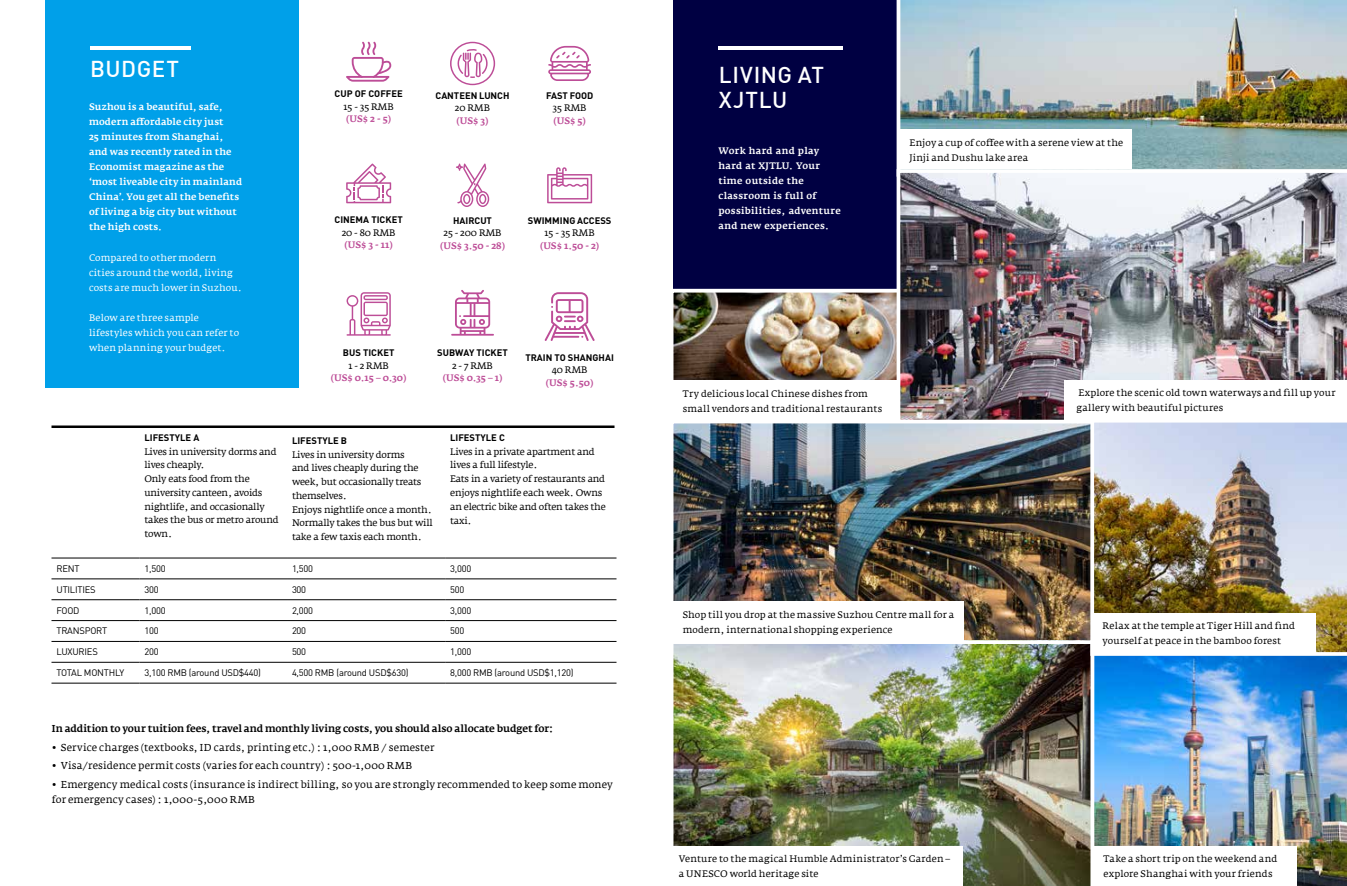
<style>
.page{position:relative;width:1347px;height:886px;background:#fff}
.page>*{position:absolute;margin:0;border:0;box-sizing:border-box;transform-origin:0 0}
.t1{font:500 22.5px/25px "DIN";letter-spacing:.025em;color:#fff}
.t2{font:10px/15px "Fedra Serif A";letter-spacing:.015em;color:#000}
.t3{font:500 10px "Fedra Serif A";letter-spacing:-.01em;color:#000}
.t4{font:9.38px/13.8px "Fedra Serif A";letter-spacing:-.025em;color:#000}
.t5{font:9.38px/15px "Fedra Serif A";letter-spacing:.015em;color:#000}
.t6{font:500 9.38px/15px "Fedra Serif A";letter-spacing:.025em;color:#fff}
.t7{font:9.38px/15px "Fedra Serif A";letter-spacing:-.005em;color:#000}
.t8{font:9.38px "DIN";letter-spacing:-.025em;color:#000}
.t9{font:9.38px/15px "Fedra Serif A";letter-spacing:.01em;color:#fff}
.t10{font:700 9.38px "DIN";color:#000}
.t11{font:500 9.38px "Fedra Serif A";color:#bd4d97}
</style>
<div class="page">
<img style="left:1096px;top:658px;width:250px;height:228px">
<img style="left:673px;top:646px;width:423px;height:240px">
<div style="left:45px;top:0;width:253px;height:387px;background:#00a0e9"></div>
<hr style="left:90px;top:46px;width:101px;height:4px;background:#fff">
<svg style="left:346px;top:42px;width:45px;height:40px"></svg>
<svg style="left:548px;top:46px;width:43px;height:35px"></svg>
<svg style="left:450px;top:42px;width:45px;height:43px"></svg>
<svg style="left:346px;top:163px;width:45px;height:40px"></svg>
<svg style="left:456px;top:163px;width:33px;height:44px"></svg>
<svg style="left:547px;top:167px;width:45px;height:36px"></svg>
<svg style="left:346px;top:292px;width:45px;height:44px"></svg>
<svg style="left:544px;top:292px;width:51px;height:49px"></svg>
<svg style="left:451px;top:290px;width:43px;height:46px"></svg>
<div style="left:673px;top:0;width:227px;height:306px;background:#000042"></div>
<hr style="left:718px;top:46px;width:124px;height:4px;background:#fff">
<img style="left:896px;top:0;width:450px;height:167px">
<img style="left:673px;top:288px;width:221px;height:92px">
<img style="left:894px;top:167px;width:452px;height:251px">
<img style="left:819px;top:418px;width:269px;height:228px">
<img style="left:1088px;top:422px;width:258px;height:236px">
<div style="left:900px;top:129px;width:232px;height:40px;background:#fff"></div>
<div style="left:1064px;top:380px;width:282px;height:42px;background:#fff"></div>
<div style="left:673px;top:601px;width:291px;height:40px;background:#fff"></div>
<div style="left:1093px;top:613px;width:222px;height:40px;background:#fff"></div>
<div style="left:673px;top:380px;width:225px;height:42px;background:#fff"></div>
<div style="left:1094px;top:846px;width:202px;height:40px;background:#fff"></div>
<div style="left:672px;top:846px;width:291px;height:40px;background:#fff"></div>
<img style="left:614px;top:341px;width:205px;height:305px">
<svg style="left:51px;top:427px;width:565px;height:256px"></svg>
<hr style="left:51px;top:558px;width:88px;height:1px;background:#000">
<hr style="left:139px;top:558px;width:148px;height:1px;background:#000">
<hr style="left:287px;top:558px;width:158px;height:1px;background:#000">
<hr style="left:445px;top:558px;width:171px;height:1px;background:#000">
<hr style="left:51px;top:578px;width:88px;height:1px;background:#000">
<hr style="left:139px;top:578px;width:148px;height:1px;background:#000">
<hr style="left:287px;top:578px;width:158px;height:1px;background:#000">
<hr style="left:445px;top:578px;width:171px;height:1px;background:#000">
<hr style="left:51px;top:599px;width:88px;height:1px;background:#000">
<hr style="left:139px;top:599px;width:148px;height:1px;background:#000">
<hr style="left:287px;top:599px;width:158px;height:1px;background:#000">
<hr style="left:445px;top:599px;width:171px;height:1px;background:#000">
<hr style="left:51px;top:620px;width:88px;height:1px;background:#000">
<hr style="left:139px;top:620px;width:148px;height:1px;background:#000">
<hr style="left:287px;top:620px;width:158px;height:1px;background:#000">
<hr style="left:445px;top:620px;width:171px;height:1px;background:#000">
<hr style="left:51px;top:641px;width:88px;height:1px;background:#000">
<hr style="left:139px;top:641px;width:148px;height:1px;background:#000">
<hr style="left:287px;top:641px;width:158px;height:1px;background:#000">
<hr style="left:445px;top:641px;width:171px;height:1px;background:#000">
<hr style="left:51px;top:662px;width:88px;height:1px;background:#000">
<hr style="left:139px;top:662px;width:148px;height:1px;background:#000">
<hr style="left:287px;top:662px;width:158px;height:1px;background:#000">
<hr style="left:445px;top:662px;width:171px;height:1px;background:#000">
<hr style="left:51px;top:683px;width:88px;height:1px;background:#000">
<hr style="left:139px;top:683px;width:148px;height:1px;background:#000">
<hr style="left:287px;top:683px;width:158px;height:1px;background:#000">
<hr style="left:445px;top:683px;width:171px;height:1px;background:#000">
<hr style="left:51px;top:425px;width:563px;height:3px;background:#000">
<h1 class="t1" style="left:90px;top:56px;width:91px">BUDGET</h1>
<p class="t6" style="left:89px;top:99px;width:155px">Suzhou is a beautiful, safe, modern affordable city just<br>25 minutes from Shanghai, and was recently rated in the<br>Economist magazine as the ‘most liveable city in mainland<br>China’. You get all the benefits of living a big city but without the high costs.</p>
<p class="t9" style="left:89px;top:250px;width:154px">Compared to other modern cities around the world, living costs are much lower in Suzhou.</p>
<p class="t9" style="left:89px;top:310px;width:152px">Below are three sample lifestyles which you can refer to when planning your budget.</p>
<p class="t10" style="left:334px;top:88px;width:70px">CUP OF COFFEE</p>
<p class="t7" style="left:343px;top:99px;width:52px">15 - 35 RMB</p>
<p class="t11" style="left:346px;top:113px;width:46px">(US$ 2 - 5)</p>
<p class="t10" style="left:435px;top:89px;width:75px">CANTEEN LUNCH</p>
<p class="t7" style="left:455px;top:100px;width:37px">20 RMB</p>
<p class="t11" style="left:456px;top:115px;width:34px">(US$ 3)</p>
<p class="t10" style="left:546px;top:89px;width:49px">FAST FOOD</p>
<p class="t7" style="left:552px;top:100px;width:36px">35 RMB</p>
<p class="t11" style="left:553px;top:115px;width:34px">(US$ 5)</p>
<p class="t10" style="left:335px;top:214px;width:70px">CINEMA TICKET</p>
<p class="t7" style="left:342px;top:225px;width:55px">20 - 80 RMB</p>
<p class="t11" style="left:344px;top:239px;width:50px">(US$ 3 - 11)</p>
<p class="t10" style="left:453px;top:214px;width:40px">HAIRCUT</p>
<p class="t7" style="left:443px;top:226px;width:60px">25 - 200 RMB</p>
<p class="t11" style="left:440px;top:240px;width:66px">(US$ 3.50 - 28)</p>
<p class="t10" style="left:528px;top:214px;width:85px">SWIMMING ACCESS</p>
<p class="t7" style="left:544px;top:225px;width:52px">15 - 35 RMB</p>
<p class="t11" style="left:540px;top:240px;width:61px">(US$ 1.50 - 2)</p>
<p class="t10" style="left:343px;top:347px;width:53px">BUS TICKET</p>
<p class="t7" style="left:348px;top:358px;width:42px">1 - 2 RMB</p>
<p class="t11" style="left:331px;top:373px;width:77px">(US$ 0.15 – 0.30)</p>
<p class="t10" style="left:437px;top:347px;width:72px">SUBWAY TICKET</p>
<p class="t7" style="left:452px;top:358px;width:42px">2 - 7 RMB</p>
<p class="t11" style="left:443px;top:373px;width:61px">(US$ 0.35 – 1)</p>
<p class="t10" style="left:525px;top:351px;width:90px">TRAIN TO SHANGHAI</p>
<p class="t7" style="left:551px;top:362px;width:37px">40 RMB</p>
<p class="t11" style="left:546px;top:377px;width:49px">(US$ 5.50)</p>
<p class="t10" style="left:144px;top:431px;width:56px">LIFESTYLE A</p>
<p class="t4" style="left:144px;top:444px;width:136px">Lives in university dorms and lives cheaply.<br>Only eats food from the university canteen, avoids nightlife, and occasionally takes the bus or metro around town.</p>
<p class="t10" style="left:292px;top:434px;width:57px">LIFESTYLE B</p>
<p class="t4" style="left:292px;top:447px;width:142px">Lives in university dorms<br>and lives cheaply during the week, but occasionally treats themselves.<br>Enjoys nightlife once a month.<br>Normally takes the bus but will take a few taxis each month.</p>
<p class="t10" style="left:450px;top:431px;width:56px">LIFESTYLE C</p>
<p class="t4" style="left:450px;top:445px;width:157px">Lives in a private apartment and lives a full lifestyle.<br>Eats in a variety of restaurants and enjoys nightlife each week. Owns an electric bike and often takes the taxi.</p>
<p class="t8" style="left:56px;top:563px;width:25px">RENT</p>
<p class="t8" style="left:144px;top:563px;width:23px">1,500</p>
<p class="t8" style="left:292px;top:563px;width:23px">1,500</p>
<p class="t8" style="left:450px;top:563px;width:23px">3,000</p>
<p class="t8" style="left:56px;top:583px;width:41px">UTILITIES</p>
<p class="t8" style="left:144px;top:583px;width:16px">300</p>
<p class="t8" style="left:292px;top:583px;width:16px">300</p>
<p class="t8" style="left:450px;top:583px;width:16px">500</p>
<p class="t8" style="left:56px;top:604px;width:25px">FOOD</p>
<p class="t8" style="left:144px;top:604px;width:23px">1,000</p>
<p class="t8" style="left:292px;top:604px;width:23px">2,000</p>
<p class="t8" style="left:450px;top:604px;width:23px">3,000</p>
<p class="t8" style="left:56px;top:625px;width:52px">TRANSPORT</p>
<p class="t8" style="left:144px;top:625px;width:16px">100</p>
<p class="t8" style="left:292px;top:625px;width:16px">200</p>
<p class="t8" style="left:450px;top:625px;width:16px">500</p>
<p class="t8" style="left:56px;top:646px;width:43px">LUXURIES</p>
<p class="t8" style="left:144px;top:646px;width:16px">200</p>
<p class="t8" style="left:292px;top:646px;width:16px">500</p>
<p class="t8" style="left:450px;top:646px;width:23px">1,000</p>
<p class="t8" style="left:56px;top:667px;width:69px">TOTAL MONTHLY</p>
<p class="t8" style="left:144px;top:667px;width:118px">3,100 RMB (around USD$440)</p>
<p class="t8" style="left:292px;top:667px;width:118px">4,500 RMB (around USD$630)</p>
<p class="t8" style="left:450px;top:667px;width:125px">8,000 RMB (around USD$1,120)</p>
<p class="t3" style="left:52px;top:723px;width:503px">In addition to your tuition fees, travel and monthly living costs, you should also allocate budget for:</p>
<p class="t2" style="left:52px;top:740px;width:384px">• Service charges (textbooks, ID cards, printing etc.) : 1,000 RMB / semester</p>
<p class="t2" style="left:52px;top:758px;width:362px">• Visa/residence permit costs (varies for each country) : 500-1,000 RMB</p>
<p class="t2" style="left:52px;top:777px;width:562px">• Emergency medical costs (insurance is indirect billing, so you are strongly recommended to keep some money for emergency cases) : 1,000-5,000 RMB</p>
<h1 class="t1" style="left:718px;top:62px;width:107px">LIVING AT<br>XJTLU</h1>
<p class="t6" style="left:718px;top:143px;width:124px">Work hard and play hard at XJTLU. Your time outside the classroom is full of possibilities, adventure and new experiences.</p>
<p class="t7" style="left:909px;top:135px;width:215px">Enjoy a cup of coffee with a serene view at the<br>Jinji and Dushu lake area</p>
<p class="t5" style="left:682px;top:386px;width:201px">Try delicious local Chinese dishes from small vendors and traditional restaurants</p>
<p class="t5" style="left:1076px;top:385px;width:260px">Explore the scenic old town waterways and fill up your gallery with beautiful pictures</p>
<p class="t7" style="left:682px;top:607px;width:273px">Shop till you drop at the massive Suzhou Centre mall for a modern, international shopping experience</p>
<p class="t5" style="left:1102px;top:618px;width:194px">Relax at the temple at Tiger Hill and find yourself at peace in the bamboo forest</p>
<p class="t5" style="left:679px;top:851px;width:273px">Venture to the magical Humble Administrator’s Garden – a UNESCO world heritage site</p>
<p class="t5" style="left:1103px;top:851px;width:175px">Take a short trip on the weekend and explore Shanghai with your friends</p>
</div>
